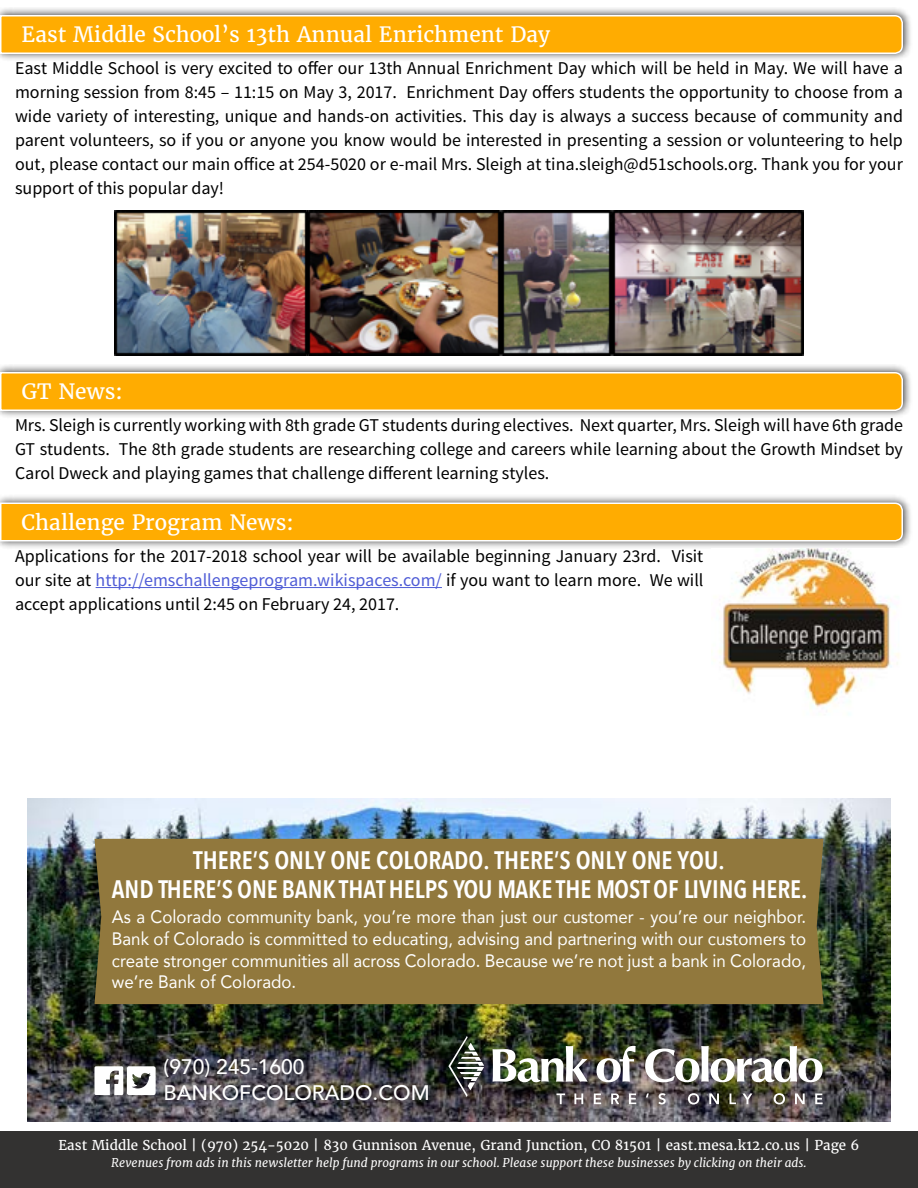
<style>
.page{position:relative;width:918px;height:1188px;background:#fff}
.page>*{position:absolute;margin:0;border:0;box-sizing:border-box;transform-origin:0 0}
.t1{font:600 25.2px "Avenir Next Condensed";color:#fff}
.t2{font:21px "Merriweather";color:#fff}
.t3{font:500 21px/25.2px "Avenir";color:#fff}
.t4{font:18px/24px "Source Sans Pro";color:#000;text-align:justify}
.t5{font:18px/21.6px "Avenir";color:#fff;text-align:justify;scale:.94 1}
.t6{font:13.5px "Merriweather";color:#fff}
.t7{font:italic 12px "Merriweather";color:#fff}
.s1{color:#4f5cd6}
</style>
<div class="page">
<div style="left:0;top:1131px;width:918px;height:57px;background:#333231"></div>
<div style="left:0;top:7px;width:913px;height:55px;background:#000;opacity:.75"></div>
<svg style="left:0;top:14px;width:904px;height:41px;background:#fab11c"></svg>
<div style="left:0;top:364px;width:913px;height:55px;background:#000;opacity:.75"></div>
<svg style="left:0;top:371px;width:904px;height:41px;background:#fab11c"></svg>
<img style="left:114px;top:210px;width:690px;height:146px">
<div style="left:0;top:494px;width:913px;height:56px;background:#000;opacity:.75"></div>
<svg style="left:0;top:502px;width:904px;height:40px;background:#fcb118"></svg>
<hr style="left:96px;top:587px;width:346px;height:1px;background:#4f5cd6">
<img style="left:711px;top:548px;width:192px;height:160px">
<img style="left:27px;top:798px;width:864px;height:324px">
<div style="left:94px;top:839px;width:730px;height:165px;background:#91783d"></div>
<svg style="left:448px;top:1036px;width:36px;height:61px;background:#50554e"></svg>
<img style="left:493px;top:1046px;width:95px;height:36px">
<svg style="left:596px;top:1046px;width:40px;height:36px"></svg>
<img style="left:645px;top:1046px;width:178px;height:36px">
<svg style="left:556px;top:1093px;width:9px;height:11px"></svg>
<svg style="left:574px;top:1093px;width:9px;height:11px"></svg>
<svg style="left:594px;top:1093px;width:7px;height:11px"></svg>
<svg style="left:611px;top:1093px;width:8px;height:11px"></svg>
<svg style="left:629px;top:1093px;width:7px;height:11px"></svg>
<svg style="left:646px;top:1093px;width:3px;height:4px"></svg>
<svg style="left:658px;top:1093px;width:8px;height:11px"></svg>
<svg style="left:688px;top:1093px;width:11px;height:11px"></svg>
<svg style="left:709px;top:1093px;width:10px;height:11px"></svg>
<svg style="left:730px;top:1093px;width:6px;height:11px"></svg>
<svg style="left:742px;top:1093px;width:10px;height:11px"></svg>
<svg style="left:774px;top:1093px;width:11px;height:11px"></svg>
<svg style="left:795px;top:1093px;width:10px;height:11px"></svg>
<svg style="left:815px;top:1093px;width:8px;height:11px"></svg>
<svg style="left:181px;top:1090px;width:3px;height:4px"></svg>
<svg style="left:95px;top:1066px;width:61px;height:29px"></svg>
<p class="t2" style="left:22px;top:22px;width:530px">East Middle School’s 13th Annual Enrichment Day</p>
<p class="t4" style="left:15px;top:57px;width:890px">East Middle School is very excited to offer our 13th Annual Enrichment Day which will be held in May. We will have a morning session from 8:45 – 11:15 on May 3, 2017. Enrichment Day offers students the opportunity to choose from a wide variety of interesting, unique and hands-on activities. This day is always a success because of community and parent volunteers, so if you or anyone you know would be interested in presenting a session or volunteering to help out, please contact our main office at 254-5020 or e-mail Mrs. Sleigh at tina.sleigh@d51schools.org. Thank you for your support of this popular day!</p>
<p class="t2" style="left:22px;top:379px;width:103px">GT News:</p>
<p class="t4" style="left:15px;top:414px;width:890px">Mrs. Sleigh is currently working with 8th grade GT students during electives. Next quarter, Mrs. Sleigh will have 6th grade GT students. The 8th grade students are researching college and careers while learning about the Growth Mindset by Carol Dweck and playing games that challenge different learning styles.</p>
<p class="t2" style="left:22px;top:509px;width:274px">Challenge Program News:</p>
<p class="t4" style="left:15px;top:544px;width:690px">Applications for the 2017-2018 school year will be available beginning January 23rd. Visit our site at <span class="s1">http://emschallengeprogram.wikispaces.com/</span> if you want to learn more. We will accept applications until 2:45 on February 24, 2017.</p>
<h1 class="t1" style="left:193px;top:838px;width:533px">THERE’S ONLY ONE COLORADO. THERE’S ONLY ONE YOU.</h1>
<h1 class="t1" style="left:112px;top:868px;width:697px">AND THERE’S ONE BANK THAT HELPS YOU MAKE THE MOST OF LIVING HERE.</h1>
<p class="t5" style="left:112px;top:906px;width:740px">As a Colorado community bank, you’re more than just our customer - you’re our neighbor.<br>Bank of Colorado is committed to educating, advising and partnering with our customers to create stronger communities all across Colorado. Because we’re not just a bank in Colorado, we’re Bank of Colorado.</p>
<p class="t3" style="left:164px;top:1053px;width:268px">(970) 245-1600<br>BANKOFCOLORADO.COM</p>
<p class="t6" style="left:58px;top:1137px;width:803px">East Middle School | (970) 254-5020 | 830 Gunnison Avenue, Grand Junction, CO 81501 | east.mesa.k12.co.us | Page 6</p>
<p class="t7" style="left:111px;top:1155px;width:697px">Revenues from ads in this newsletter help fund programs in our school. Please support these businesses by clicking on their ads.</p>
</div>
